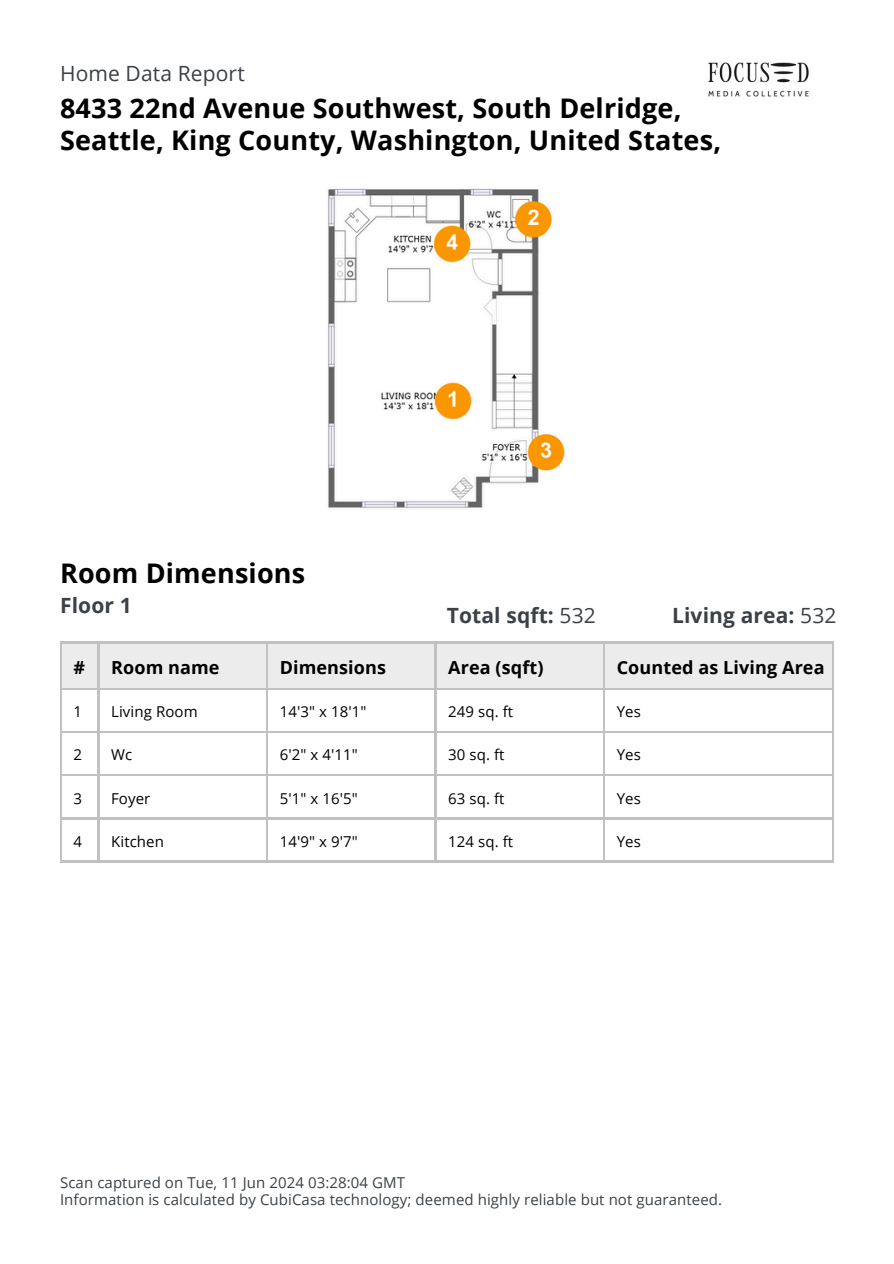
<style>
.page{position:relative;width:894px;height:1264px;background:#fff}
.page>*{position:absolute;margin:0;border:0;box-sizing:border-box;transform-origin:0 0}
.t1{font:700 27px/31.5px "Open Sans";letter-spacing:.005em;color:#000}
.t2{font:700 21px "Open Sans";letter-spacing:.005em;color:#3b4146}
.t3{font:21px "Open Sans";letter-spacing:.005em;color:#3b4146}
.t4{font:700 18px "Open Sans";letter-spacing:.005em;color:#000}
.t5{font:15px/16.8px "Open Sans";letter-spacing:.005em;color:#3b4146}
.t6{font:15px "Open Sans";letter-spacing:.005em;color:#000}
.s1{font-weight:400}
</style>
<div class="page">
<img style="left:328px;top:188px;width:237px;height:321px">
<div style="left:603px;top:642px;width:229px;height:47px;background:#ececec"></div>
<div style="left:435px;top:642px;width:168px;height:47px;background:#ececec"></div>
<div style="left:267px;top:642px;width:168px;height:47px;background:#ececec"></div>
<div style="left:98px;top:642px;width:169px;height:47px;background:#ececec"></div>
<div style="left:61px;top:642px;width:37px;height:47px;background:#ececec"></div>
<hr style="left:60px;top:641px;width:38px;height:2px;background:#c1c1c1">
<hr style="left:98px;top:641px;width:168px;height:2px;background:#c1c1c1">
<hr style="left:266px;top:641px;width:168px;height:2px;background:#c1c1c1">
<hr style="left:434px;top:641px;width:169px;height:2px;background:#c1c1c1">
<hr style="left:603px;top:641px;width:228px;height:2px;background:#c1c1c1">
<hr style="left:60px;top:641px;width:2px;height:48px;background:#c1c1c1">
<hr style="left:98px;top:641px;width:1px;height:48px;background:#c1c1c1">
<hr style="left:266px;top:641px;width:1px;height:48px;background:#c1c1c1">
<hr style="left:434px;top:641px;width:2px;height:48px;background:#c1c1c1">
<hr style="left:603px;top:641px;width:1px;height:48px;background:#c1c1c1">
<hr style="left:831px;top:641px;width:2px;height:48px;background:#c1c1c1">
<hr style="left:60px;top:688px;width:38px;height:1px;background:#c1c1c1">
<hr style="left:98px;top:688px;width:168px;height:1px;background:#c1c1c1">
<hr style="left:266px;top:688px;width:168px;height:1px;background:#c1c1c1">
<hr style="left:434px;top:688px;width:169px;height:1px;background:#c1c1c1">
<hr style="left:603px;top:688px;width:228px;height:1px;background:#c1c1c1">
<hr style="left:60px;top:688px;width:2px;height:45px;background:#c1c1c1">
<hr style="left:98px;top:688px;width:1px;height:45px;background:#c1c1c1">
<hr style="left:266px;top:688px;width:1px;height:45px;background:#c1c1c1">
<hr style="left:434px;top:688px;width:2px;height:45px;background:#c1c1c1">
<hr style="left:603px;top:688px;width:1px;height:45px;background:#c1c1c1">
<hr style="left:831px;top:688px;width:2px;height:45px;background:#c1c1c1">
<hr style="left:60px;top:731px;width:38px;height:2px;background:#c1c1c1">
<hr style="left:98px;top:731px;width:168px;height:2px;background:#c1c1c1">
<hr style="left:266px;top:731px;width:168px;height:2px;background:#c1c1c1">
<hr style="left:434px;top:731px;width:169px;height:2px;background:#c1c1c1">
<hr style="left:603px;top:731px;width:228px;height:2px;background:#c1c1c1">
<hr style="left:60px;top:731px;width:2px;height:45px;background:#c1c1c1">
<hr style="left:98px;top:731px;width:1px;height:45px;background:#c1c1c1">
<hr style="left:266px;top:731px;width:1px;height:45px;background:#c1c1c1">
<hr style="left:434px;top:731px;width:2px;height:45px;background:#c1c1c1">
<hr style="left:603px;top:731px;width:1px;height:45px;background:#c1c1c1">
<hr style="left:831px;top:731px;width:2px;height:45px;background:#c1c1c1">
<hr style="left:60px;top:774px;width:38px;height:2px;background:#c1c1c1">
<hr style="left:98px;top:774px;width:168px;height:2px;background:#c1c1c1">
<hr style="left:266px;top:774px;width:168px;height:2px;background:#c1c1c1">
<hr style="left:434px;top:774px;width:169px;height:2px;background:#c1c1c1">
<hr style="left:603px;top:774px;width:228px;height:2px;background:#c1c1c1">
<hr style="left:60px;top:774px;width:2px;height:45px;background:#c1c1c1">
<hr style="left:98px;top:774px;width:1px;height:45px;background:#c1c1c1">
<hr style="left:266px;top:774px;width:1px;height:45px;background:#c1c1c1">
<hr style="left:434px;top:774px;width:2px;height:45px;background:#c1c1c1">
<hr style="left:603px;top:774px;width:1px;height:45px;background:#c1c1c1">
<hr style="left:831px;top:774px;width:2px;height:45px;background:#c1c1c1">
<hr style="left:60px;top:817px;width:38px;height:2px;background:#c1c1c1">
<hr style="left:98px;top:817px;width:168px;height:2px;background:#c1c1c1">
<hr style="left:266px;top:817px;width:168px;height:2px;background:#c1c1c1">
<hr style="left:434px;top:817px;width:169px;height:2px;background:#c1c1c1">
<hr style="left:603px;top:817px;width:228px;height:2px;background:#c1c1c1">
<hr style="left:60px;top:817px;width:2px;height:45px;background:#c1c1c1">
<hr style="left:98px;top:817px;width:1px;height:45px;background:#c1c1c1">
<hr style="left:266px;top:817px;width:1px;height:45px;background:#c1c1c1">
<hr style="left:434px;top:817px;width:2px;height:45px;background:#c1c1c1">
<hr style="left:603px;top:817px;width:1px;height:45px;background:#c1c1c1">
<hr style="left:831px;top:817px;width:2px;height:45px;background:#c1c1c1">
<hr style="left:60px;top:860px;width:38px;height:2px;background:#c1c1c1">
<hr style="left:98px;top:860px;width:168px;height:2px;background:#c1c1c1">
<hr style="left:266px;top:860px;width:168px;height:2px;background:#c1c1c1">
<hr style="left:434px;top:860px;width:169px;height:2px;background:#c1c1c1">
<hr style="left:603px;top:860px;width:228px;height:2px;background:#c1c1c1">
<img style="left:708px;top:62px;width:101px;height:35px">
<p class="t3" style="left:60px;top:59px;width:186px">Home Data Report</p>
<h1 class="t1" style="left:60px;top:92px;width:662px">8433 22nd Avenue Southwest, South Delridge,<br>Seattle, King County, Washington, United States,</h1>
<h2 class="t1" style="left:60px;top:557px;width:247px">Room Dimensions</h2>
<h2 class="t2" style="left:60px;top:591px;width:73px">Floor 1</h2>
<h1 class="t2" style="left:446px;top:600px;width:150px">Total sqft: <span class="s1">532</span></h1>
<h2 class="t2" style="left:672px;top:600px;width:166px">Living area: <span class="s1">532</span></h2>
<h2 class="t4" style="left:73px;top:654px;width:13px">#</h2>
<p class="t4" style="left:111px;top:654px;width:110px">Room name</p>
<h3 class="t4" style="left:279px;top:654px;width:108px">Dimensions</h3>
<h3 class="t4" style="left:448px;top:654px;width:97px">Area (sqft)</h3>
<h3 class="t4" style="left:616px;top:654px;width:209px">Counted as Living Area</h3>
<p class="t6" style="left:73px;top:701px;width:10px">1</p>
<p class="t6" style="left:73px;top:744px;width:10px">2</p>
<p class="t6" style="left:73px;top:787px;width:10px">3</p>
<h3 class="t6" style="left:73px;top:830px;width:10px">4</h3>
<p class="t6" style="left:111px;top:701px;width:88px">Living Room</p>
<p class="t6" style="left:111px;top:744px;width:23px">Wc</p>
<p class="t6" style="left:111px;top:787px;width:41px">Foyer</p>
<p class="t6" style="left:111px;top:830px;width:54px">Kitchen</p>
<p class="t6" style="left:279px;top:701px;width:88px">14'3" x 18'1"</p>
<p class="t6" style="left:279px;top:744px;width:80px">6'2" x 4'11"</p>
<p class="t6" style="left:279px;top:787px;width:80px">5'1" x 16'5"</p>
<p class="t6" style="left:279px;top:830px;width:80px">14'9" x 9'7"</p>
<p class="t6" style="left:448px;top:701px;width:67px">249 sq. ft</p>
<p class="t6" style="left:616px;top:701px;width:26px">Yes</p>
<p class="t6" style="left:616px;top:744px;width:26px">Yes</p>
<p class="t6" style="left:616px;top:787px;width:26px">Yes</p>
<p class="t6" style="left:616px;top:830px;width:26px">Yes</p>
<p class="t6" style="left:448px;top:744px;width:58px">30 sq. ft</p>
<p class="t6" style="left:448px;top:787px;width:58px">63 sq. ft</p>
<p class="t6" style="left:448px;top:830px;width:67px">124 sq. ft</p>
<p class="t5" style="left:60px;top:1174px;width:663px">Scan captured on Tue, 11 Jun 2024 03:28:04 GMT<br>Information is calculated by CubiCasa technology; deemed highly reliable but not guaranteed.</p>
</div>
